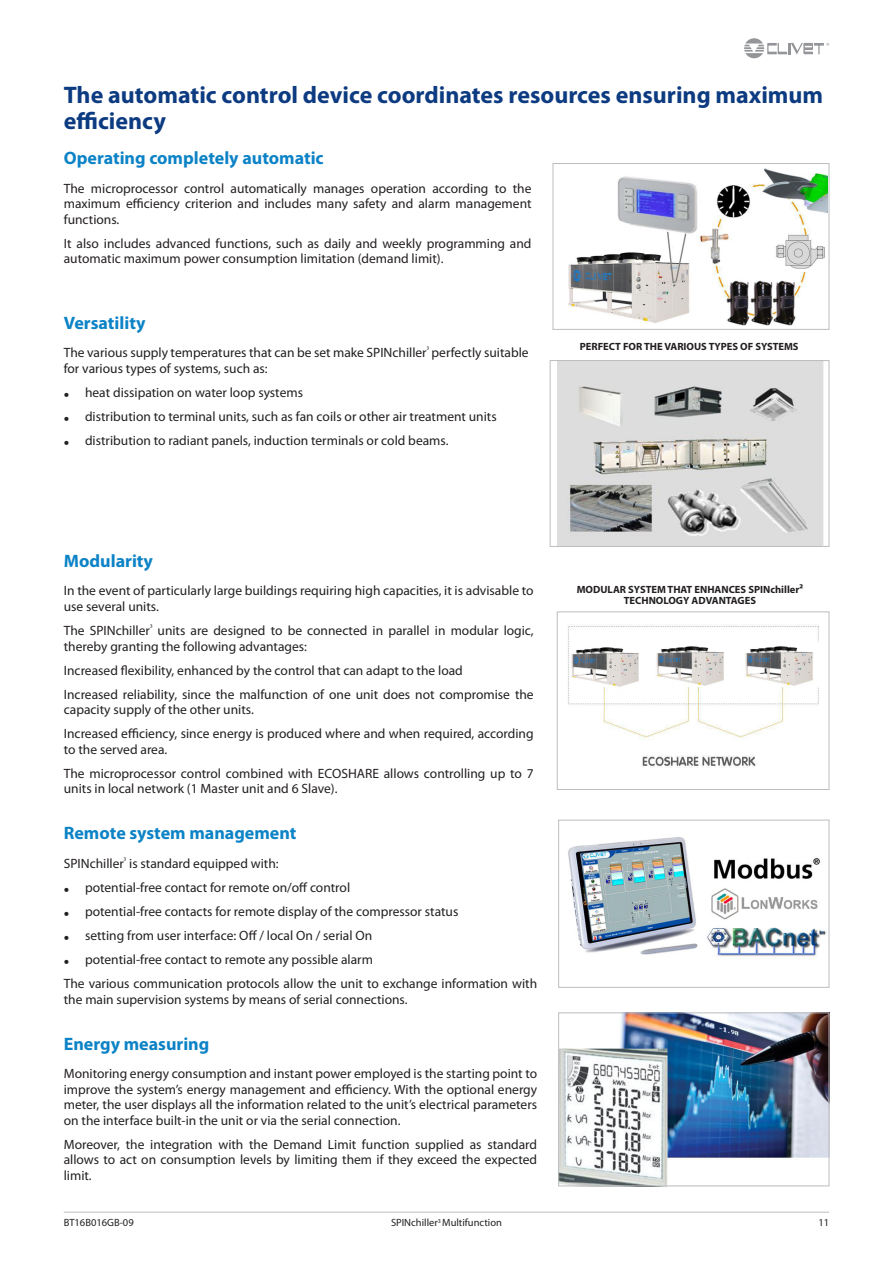
<style>
.page{position:relative;width:893px;height:1263px;background:#fff}
.page>*{position:absolute;margin:0;border:0;box-sizing:border-box;transform-origin:0 0}
.title1{font:700 24px/25.5px "Myriad Pro";color:#0c3b81}
.title2{font:700 18px "Myriad Pro";color:#0c83c6}
.textBody1_15{font:13.5px/15.6px "Myriad Pro";color:#231f20}
.t1{font:700 10.5px/11.2px "Myriad Pro";color:#231f20;text-align:center}
.t2{font:10.5px "Myriad Pro";color:#231f20}
.s1{font-size:19.5px}
</style>
<div class="page">
<svg style="left:744px;top:38px;width:85px;height:20px"></svg>
<hr style="left:64px;top:1212px;width:765px;height:1px;background:#bcbdc0">
<img style="left:568px;top:168px;width:259px;height:158px">
<div style="left:553px;top:163px;width:276px;height:167px;border:1px solid #bcbdc0"></div>
<img style="left:557px;top:362px;width:266px;height:183px">
<div style="left:550px;top:360px;width:279px;height:187px;border:1px solid #bcbdc0"></div>
<img style="left:568px;top:626px;width:251px;height:141px">
<div style="left:557px;top:612px;width:272px;height:178px;border:1px solid #bcbdc0"></div>
<img style="left:568px;top:837px;width:259px;height:120px">
<div style="left:558px;top:820px;width:271px;height:167px;border:1px solid #bcbdc0"></div>
<img style="left:560px;top:1015px;width:267px;height:169px">
<div style="left:558px;top:1013px;width:271px;height:173px;border:1px solid #bcbdc0"></div>
<p class="title1" style="left:64px;top:81px;width:761px">The automatic control device coordinates resources ensuring maximum efficiency</p>
<p class="title2" style="left:64px;top:147px;width:261px">Operating completely automatic</p>
<p class="textBody1_15" style="left:64px;top:180px;width:469px;text-align:justify">The microprocessor control automatically manages operation according to the maximum efficiency criterion and includes many safety and alarm management functions.</p>
<p class="textBody1_15" style="left:64px;top:235px;width:469px">It also includes advanced functions, such as daily and weekly programming and automatic maximum power consumption limitation (demand limit).</p>
<p class="title2" style="left:64px;top:311px;width:83px">Versatility</p>
<p class="textBody1_15" style="left:64px;top:345px;width:466px">The various supply temperatures that can be set make SPINchiller<sup>³</sup> perfectly suitable for various types of systems, such as:</p>
<p class="textBody1_15" style="left:64px;top:384px;width:241px"><span class="s1">•</span> heat dissipation on water loop systems</p>
<p class="textBody1_15" style="left:64px;top:408px;width:434px"><span class="s1">•</span> distribution to terminal units, such as fan coils or other air treatment units</p>
<p class="textBody1_15" style="left:64px;top:432px;width:385px"><span class="s1">•</span> distribution to radiant panels, induction terminals or cold beams.</p>
<p class="t1" style="left:580px;top:341px;width:220px">PERFECT FOR THE VARIOUS TYPES OF SYSTEMS</p>
<p class="title2" style="left:64px;top:549px;width:91px">Modularity</p>
<p class="textBody1_15" style="left:64px;top:583px;width:471px">In the event of particularly large buildings requiring high capacities, it is advisable to use several units.</p>
<p class="textBody1_15" style="left:64px;top:622px;width:471px">The SPINchiller<sup>³</sup> units are designed to be connected in parallel in modular logic, thereby granting the following advantages:</p>
<p class="textBody1_15" style="left:64px;top:662px;width:401px">Increased flexibility, enhanced by the control that can adapt to the load</p>
<p class="textBody1_15" style="left:64px;top:686px;width:471px">Increased reliability, since the malfunction of one unit does not compromise the capacity supply of the other units.</p>
<p class="textBody1_15" style="left:64px;top:725px;width:471px">Increased efficiency, since energy is produced where and when required, according to the served area.</p>
<p class="textBody1_15" style="left:64px;top:765px;width:471px">The microprocessor control combined with ECOSHARE allows controlling up to 7 units in local network (1 Master unit and 6 Slave).</p>
<p class="title2" style="left:64px;top:822px;width:234px">Remote system management</p>
<p class="textBody1_15" style="left:64px;top:855px;width:216px">SPINchiller<sup>³</sup> is standard equipped with:</p>
<p class="textBody1_15" style="left:64px;top:879px;width:288px"><span class="s1">•</span> potential-free contact for remote on/off control</p>
<p class="textBody1_15" style="left:64px;top:903px;width:396px"><span class="s1">•</span> potential-free contacts for remote display of the compressor status</p>
<p class="textBody1_15" style="left:64px;top:927px;width:310px"><span class="s1">•</span> setting from user interface: Off / local On / serial On</p>
<p class="textBody1_15" style="left:64px;top:951px;width:311px"><span class="s1">•</span> potential-free contact to remote any possible alarm</p>
<p class="textBody1_15" style="left:64px;top:975px;width:475px">The various communication protocols allow the unit to exchange information with the main supervision systems by means of serial connections.</p>
<p class="title2" style="left:64px;top:1032px;width:147px">Energy measuring</p>
<p class="textBody1_15" style="left:64px;top:1066px;width:475px;text-align:justify">Monitoring energy consumption and instant power employed is the starting point to improve the system’s energy management and efficiency. With the optional energy meter, the user displays all the information related to the unit’s electrical parameters on the interface built-in the unit or via the serial connection.</p>
<p class="textBody1_15" style="left:64px;top:1136px;width:475px;text-align:justify">Moreover, the integration with the Demand Limit function supplied as standard allows to act on consumption levels by limiting them if they exceed the expected limit.</p>
<p class="t1" style="left:577px;top:583px;width:228px">MODULAR SYSTEM THAT ENHANCES SPINchiller²<br>TECHNOLOGY ADVANTAGES</p>
<p class="t2" style="left:64px;top:1216px;width:71px">BT16B016GB-09</p>
<p class="t2" style="left:391px;top:1216px;width:112px">SPINchiller<sup>3</sup> Multifunction</p>
<p class="t2" style="left:818px;top:1216px;width:12px">11</p>
</div>
